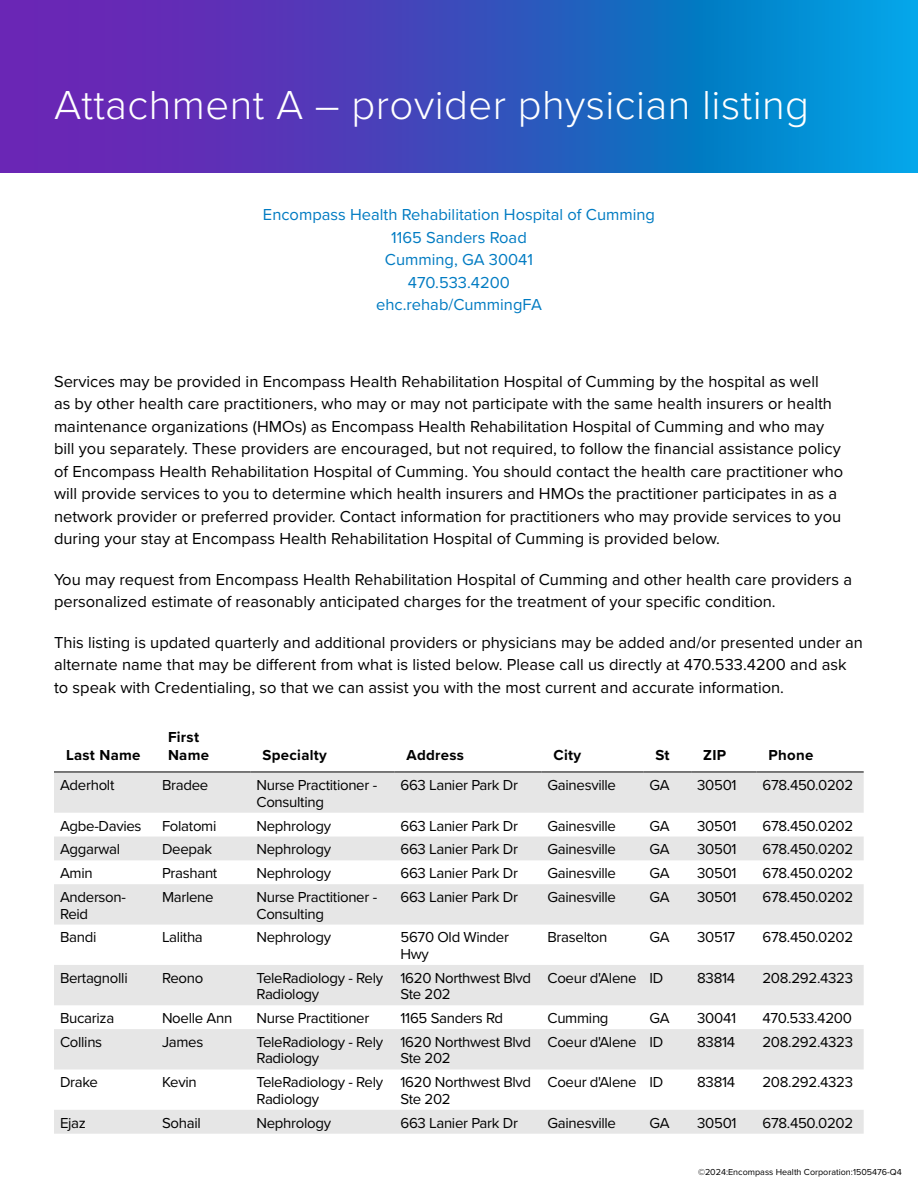
<style>
.page{position:relative;width:918px;height:1188px;background:#fff}
.page>*{position:absolute;margin:0;border:0;box-sizing:border-box;transform-origin:0 0}
.Header_-_EH{font:300 42px "Proxima Nova";letter-spacing:.01em;color:#fff}
.Body_-_EH{font:16.5px/22.5px "Proxima Nova";color:#000}
.Hospital_info_-_EH{font:16.5px/22.5px "Proxima Nova";color:#007bc2;text-align:center}
.Table_body_-_EH{font:15px/16.5px "Proxima Nova";letter-spacing:-.02em;color:#000}
.Table_Header_-_EH{font:700 15px/18px "Proxima Nova";letter-spacing:.02em;color:#000}
.t1{font:9px "Proxima Nova";color:#000}
</style>
<div class="page">
<svg style="left:0;top:0;width:918px;height:173px;background:#3555c0"></svg>
<svg style="left:54px;top:773px;width:810px;height:361px;fill:#e6e6e6"></svg>
<hr style="left:54px;top:772px;width:102px;height:1px;background:#000">
<hr style="left:156px;top:772px;width:94px;height:1px;background:#000">
<hr style="left:250px;top:772px;width:144px;height:1px;background:#000">
<hr style="left:394px;top:772px;width:148px;height:1px;background:#000">
<hr style="left:542px;top:772px;width:102px;height:1px;background:#000">
<hr style="left:644px;top:772px;width:47px;height:1px;background:#000">
<hr style="left:691px;top:772px;width:65px;height:1px;background:#000">
<hr style="left:756px;top:772px;width:108px;height:1px;background:#000">
<h1 class="Header_-_EH" style="left:54px;top:74px;width:757px">Attachment A – provider physician listing</h1>
<p class="Hospital_info_-_EH" style="left:263px;top:203px;width:394px">Encompass Health Rehabilitation Hospital of Cumming<br>1165 Sanders Road<br>Cumming, GA 30041<br>470.533.4200<br>ehc.rehab/CummingFA</p>
<p class="Body_-_EH" style="left:54px;top:369px;width:791px">Services may be provided in Encompass Health Rehabilitation Hospital of Cumming by the hospital as well<br>as by other health care practitioners, who may or may not participate with the same health insurers or health maintenance organizations (HMOs) as Encompass Health Rehabilitation Hospital of Cumming and who may bill you separately. These providers are encouraged, but not required, to follow the financial assistance policy of Encompass Health Rehabilitation Hospital of Cumming. You should contact the health care practitioner who will provide services to you to determine which health insurers and HMOs the practitioner participates in as a network provider or preferred provider. Contact information for practitioners who may provide services to you during your stay at Encompass Health Rehabilitation Hospital of Cumming is provided below.</p>
<p class="Body_-_EH" style="left:54px;top:567px;width:800px">You may request from Encompass Health Rehabilitation Hospital of Cumming and other health care providers a personalized estimate of reasonably anticipated charges for the treatment of your specific condition.</p>
<p class="Body_-_EH" style="left:54px;top:630px;width:811px">This listing is updated quarterly and additional providers or physicians may be added and/or presented under an alternate name that may be different from what is listed below. Please call us directly at 470.533.4200 and ask to speak with Credentialing, so that we can assist you with the most current and accurate information.</p>
<p class="Table_Header_-_EH" style="left:66px;top:746px;width:76px">Last Name</p>
<p class="Table_Header_-_EH" style="left:168px;top:728px;width:43px">First<br>Name</p>
<p class="Table_Header_-_EH" style="left:262px;top:746px;width:66px">Specialty</p>
<p class="Table_Header_-_EH" style="left:406px;top:746px;width:59px">Address</p>
<p class="Table_Header_-_EH" style="left:554px;top:746px;width:29px">City</p>
<p class="Table_Header_-_EH" style="left:656px;top:746px;width:16px">St</p>
<p class="Table_Header_-_EH" style="left:703px;top:746px;width:24px">ZIP</p>
<p class="Table_Header_-_EH" style="left:768px;top:746px;width:46px">Phone</p>
<p class="Table_body_-_EH" style="left:60px;top:776px;width:56px">Aderholt</p>
<p class="Table_body_-_EH" style="left:162px;top:776px;width:48px">Bradee</p>
<p class="Table_body_-_EH" style="left:256px;top:776px;width:122px">Nurse Practitioner -<br>Consulting</p>
<p class="Table_body_-_EH" style="left:400px;top:776px;width:119px">663 Lanier Park Dr</p>
<p class="Table_body_-_EH" style="left:548px;top:776px;width:70px">Gainesville</p>
<p class="Table_body_-_EH" style="left:650px;top:776px;width:22px">GA</p>
<p class="Table_body_-_EH" style="left:697px;top:776px;width:41px">30501</p>
<p class="Table_body_-_EH" style="left:762px;top:776px;width:92px">678.450.0202</p>
<p class="Table_body_-_EH" style="left:60px;top:817px;width:83px">Agbe-Davies</p>
<p class="Table_body_-_EH" style="left:162px;top:817px;width:56px">Folatomi</p>
<p class="Table_body_-_EH" style="left:256px;top:817px;width:76px">Nephrology</p>
<p class="Table_body_-_EH" style="left:400px;top:817px;width:119px">663 Lanier Park Dr</p>
<p class="Table_body_-_EH" style="left:548px;top:817px;width:70px">Gainesville</p>
<p class="Table_body_-_EH" style="left:650px;top:817px;width:22px">GA</p>
<p class="Table_body_-_EH" style="left:697px;top:817px;width:41px">30501</p>
<p class="Table_body_-_EH" style="left:762px;top:817px;width:92px">678.450.0202</p>
<p class="Table_body_-_EH" style="left:60px;top:840px;width:62px">Aggarwal</p>
<p class="Table_body_-_EH" style="left:162px;top:840px;width:52px">Deepak</p>
<p class="Table_body_-_EH" style="left:256px;top:840px;width:76px">Nephrology</p>
<p class="Table_body_-_EH" style="left:400px;top:840px;width:119px">663 Lanier Park Dr</p>
<p class="Table_body_-_EH" style="left:548px;top:840px;width:70px">Gainesville</p>
<p class="Table_body_-_EH" style="left:650px;top:840px;width:22px">GA</p>
<p class="Table_body_-_EH" style="left:697px;top:840px;width:41px">30501</p>
<p class="Table_body_-_EH" style="left:762px;top:840px;width:92px">678.450.0202</p>
<p class="Table_body_-_EH" style="left:60px;top:864px;width:34px">Amin</p>
<p class="Table_body_-_EH" style="left:162px;top:864px;width:57px">Prashant</p>
<p class="Table_body_-_EH" style="left:256px;top:864px;width:76px">Nephrology</p>
<p class="Table_body_-_EH" style="left:400px;top:864px;width:119px">663 Lanier Park Dr</p>
<p class="Table_body_-_EH" style="left:548px;top:864px;width:70px">Gainesville</p>
<p class="Table_body_-_EH" style="left:650px;top:864px;width:22px">GA</p>
<p class="Table_body_-_EH" style="left:697px;top:864px;width:41px">30501</p>
<p class="Table_body_-_EH" style="left:762px;top:864px;width:92px">678.450.0202</p>
<p class="Table_body_-_EH" style="left:60px;top:888px;width:68px">Anderson-<br>Reid</p>
<p class="Table_body_-_EH" style="left:162px;top:888px;width:53px">Marlene</p>
<p class="Table_body_-_EH" style="left:256px;top:888px;width:122px">Nurse Practitioner -<br>Consulting</p>
<p class="Table_body_-_EH" style="left:400px;top:888px;width:119px">663 Lanier Park Dr</p>
<p class="Table_body_-_EH" style="left:548px;top:888px;width:70px">Gainesville</p>
<p class="Table_body_-_EH" style="left:650px;top:888px;width:22px">GA</p>
<p class="Table_body_-_EH" style="left:697px;top:888px;width:41px">30501</p>
<p class="Table_body_-_EH" style="left:762px;top:888px;width:92px">678.450.0202</p>
<p class="Table_body_-_EH" style="left:60px;top:929px;width:38px">Bandi</p>
<p class="Table_body_-_EH" style="left:162px;top:929px;width:42px">Lalitha</p>
<p class="Table_body_-_EH" style="left:256px;top:929px;width:76px">Nephrology</p>
<p class="Table_body_-_EH" style="left:400px;top:929px;width:110px">5670 Old Winder<br>Hwy</p>
<p class="Table_body_-_EH" style="left:548px;top:929px;width:61px">Braselton</p>
<p class="Table_body_-_EH" style="left:650px;top:929px;width:22px">GA</p>
<p class="Table_body_-_EH" style="left:697px;top:929px;width:39px">30517</p>
<p class="Table_body_-_EH" style="left:762px;top:929px;width:92px">678.450.0202</p>
<p class="Table_body_-_EH" style="left:60px;top:969px;width:69px">Bertagnolli</p>
<p class="Table_body_-_EH" style="left:162px;top:969px;width:43px">Reono</p>
<p class="Table_body_-_EH" style="left:256px;top:969px;width:128px">TeleRadiology - Rely<br>Radiology</p>
<p class="Table_body_-_EH" style="left:400px;top:969px;width:132px">1620 Northwest Blvd<br>Ste 202</p>
<p class="Table_body_-_EH" style="left:548px;top:969px;width:91px">Coeur d'Alene</p>
<p class="Table_body_-_EH" style="left:650px;top:969px;width:15px">ID</p>
<p class="Table_body_-_EH" style="left:697px;top:969px;width:40px">83814</p>
<p class="Table_body_-_EH" style="left:762px;top:969px;width:92px">208.292.4323</p>
<p class="Table_body_-_EH" style="left:60px;top:1009px;width:56px">Bucariza</p>
<p class="Table_body_-_EH" style="left:162px;top:1009px;width:72px">Noelle Ann</p>
<p class="Table_body_-_EH" style="left:256px;top:1009px;width:114px">Nurse Practitioner</p>
<p class="Table_body_-_EH" style="left:400px;top:1009px;width:104px">1165 Sanders Rd</p>
<p class="Table_body_-_EH" style="left:548px;top:1009px;width:63px">Cumming</p>
<p class="Table_body_-_EH" style="left:650px;top:1009px;width:22px">GA</p>
<p class="Table_body_-_EH" style="left:697px;top:1009px;width:40px">30041</p>
<p class="Table_body_-_EH" style="left:762px;top:1009px;width:91px">470.533.4200</p>
<p class="Table_body_-_EH" style="left:60px;top:1033px;width:44px">Collins</p>
<p class="Table_body_-_EH" style="left:162px;top:1033px;width:43px">James</p>
<p class="Table_body_-_EH" style="left:256px;top:1033px;width:128px">TeleRadiology - Rely<br>Radiology</p>
<p class="Table_body_-_EH" style="left:400px;top:1033px;width:132px">1620 Northwest Blvd<br>Ste 202</p>
<p class="Table_body_-_EH" style="left:548px;top:1033px;width:91px">Coeur d'Alene</p>
<p class="Table_body_-_EH" style="left:650px;top:1033px;width:15px">ID</p>
<p class="Table_body_-_EH" style="left:697px;top:1033px;width:40px">83814</p>
<p class="Table_body_-_EH" style="left:762px;top:1033px;width:92px">208.292.4323</p>
<p class="Table_body_-_EH" style="left:60px;top:1073px;width:39px">Drake</p>
<p class="Table_body_-_EH" style="left:162px;top:1073px;width:36px">Kevin</p>
<p class="Table_body_-_EH" style="left:256px;top:1073px;width:128px">TeleRadiology - Rely<br>Radiology</p>
<p class="Table_body_-_EH" style="left:400px;top:1073px;width:132px">1620 Northwest Blvd<br>Ste 202</p>
<p class="Table_body_-_EH" style="left:548px;top:1073px;width:91px">Coeur d'Alene</p>
<p class="Table_body_-_EH" style="left:650px;top:1073px;width:15px">ID</p>
<p class="Table_body_-_EH" style="left:697px;top:1073px;width:40px">83814</p>
<p class="Table_body_-_EH" style="left:762px;top:1073px;width:92px">208.292.4323</p>
<p class="Table_body_-_EH" style="left:60px;top:1114px;width:27px">Ejaz</p>
<p class="Table_body_-_EH" style="left:162px;top:1114px;width:40px">Sohail</p>
<p class="Table_body_-_EH" style="left:256px;top:1114px;width:76px">Nephrology</p>
<p class="Table_body_-_EH" style="left:400px;top:1114px;width:119px">663 Lanier Park Dr</p>
<p class="Table_body_-_EH" style="left:548px;top:1114px;width:70px">Gainesville</p>
<p class="Table_body_-_EH" style="left:650px;top:1114px;width:22px">GA</p>
<p class="Table_body_-_EH" style="left:697px;top:1114px;width:41px">30501</p>
<p class="Table_body_-_EH" style="left:762px;top:1114px;width:92px">678.450.0202</p>
<p class="t1" style="left:698px;top:1166px;width:205px">©2024:Encompass Health Corporation:1505476-Q4</p>
</div>
